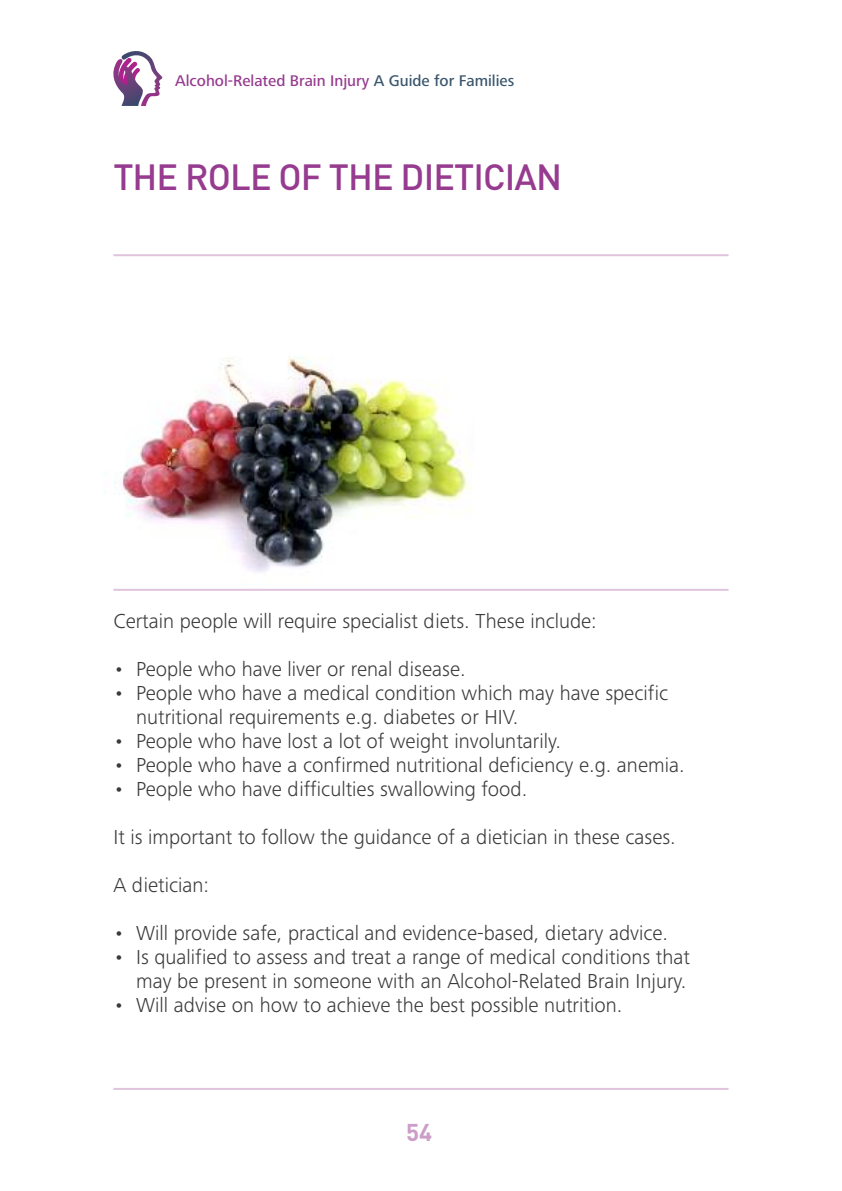
<style>
.page{position:relative;width:842px;height:1191px;background:#fff}
.page>*{position:absolute;margin:0;border:0;box-sizing:border-box;transform-origin:0 0}
.t1{font:500 36px "DIN";letter-spacing:-.025em;color:#963b8f}
.t2{font:700 24px "DIN";color:#cb9dc7}
.t3{font:300 21px/24px "Frutiger Next Pro";color:#39383a}
.t4{font:500 16px "Frutiger Next Pro";color:#963b8f}
.s1{color:#3a556c}
</style>
<div class="page">
<svg style="left:113px;top:51px;width:49px;height:55px"></svg>
<hr style="left:113px;top:254px;width:615px;height:2px;background:#e0c4dd">
<hr style="left:113px;top:1088px;width:615px;height:2px;background:#e0c4dd">
<hr style="left:113px;top:589px;width:615px;height:2px;background:#e0c4dd">
<img style="left:103px;top:356px;width:369px;height:216px">
<p class="t4" style="left:175px;top:76px;width:341px">Alcohol-Related Brain Injury <span class="s1">A Guide for Families</span></p>
<h1 class="t1" style="left:113px;top:156px;width:450px">THE ROLE OF THE DIETICIAN</h1>
<p class="t3" style="left:113px;top:611px;width:485px">Certain people will require specialist diets. These include:</p>
<p class="t3" style="left:113px;top:659px;width:354px">• People who have liver or renal disease.</p>
<p class="t3" style="left:136px;top:683px;width:533px;text-indent:-23px">• People who have a medical condition which may have specific nutritional requirements e.g. diabetes or HIV.</p>
<p class="t3" style="left:113px;top:731px;width:449px">• People who have lost a lot of weight involuntarily.</p>
<p class="t3" style="left:113px;top:755px;width:573px">• People who have a confirmed nutritional deficiency e.g. anemia.</p>
<p class="t3" style="left:113px;top:779px;width:415px">• People who have difficulties swallowing food.</p>
<p class="t3" style="left:113px;top:827px;width:564px">It is important to follow the guidance of a dietician in these cases.</p>
<p class="t3" style="left:113px;top:875px;width:97px">A dietician:</p>
<p class="t3" style="left:113px;top:923px;width:556px">• Will provide safe, practical and evidence-based, dietary advice.</p>
<p class="t3" style="left:113px;top:947px;width:578px;text-align:right">• Is qualified to assess and treat a range of medical conditions that may be present in someone with an Alcohol-Related Brain Injury.</p>
<p class="t3" style="left:113px;top:995px;width:510px">• Will advise on how to achieve the best possible nutrition.</p>
<p class="t2" style="left:406px;top:1117px;width:28px">54</p>
</div>
